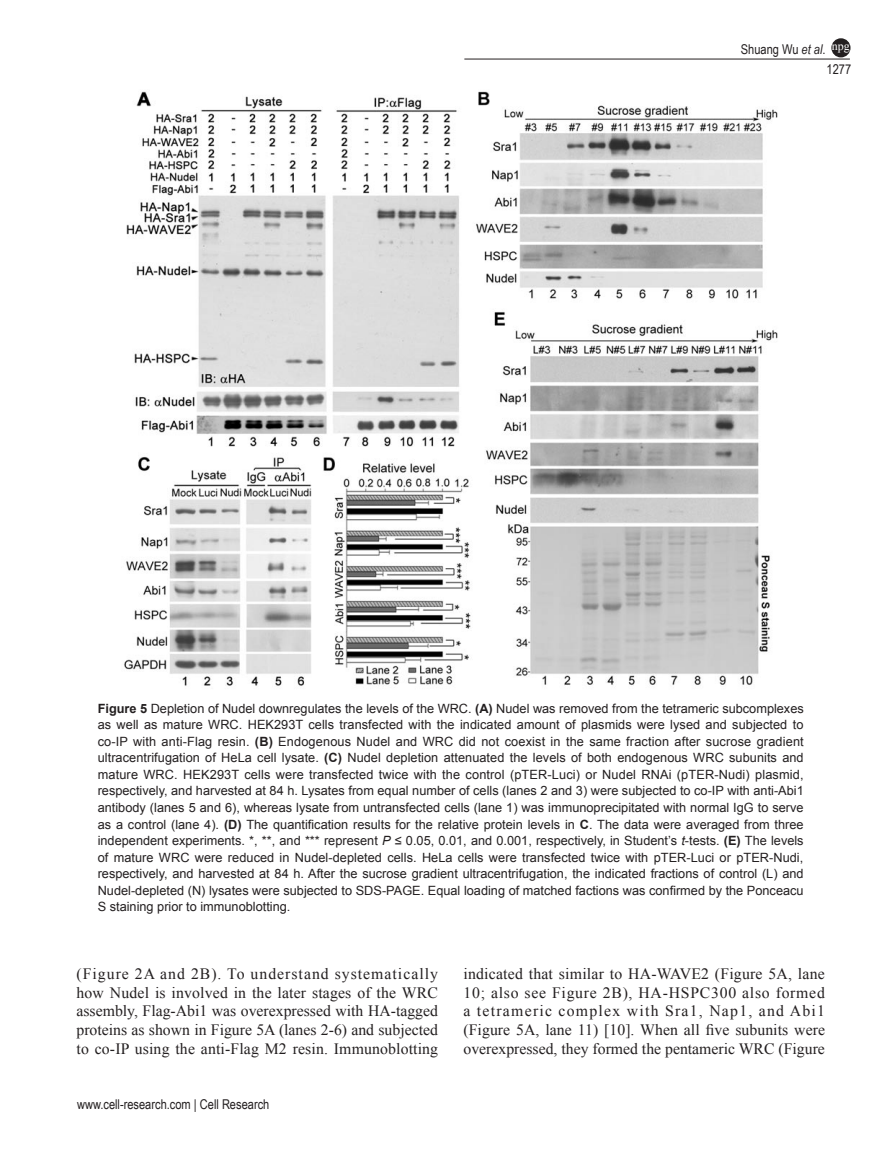
<style>
.page{position:relative;width:893px;height:1170px;background:#fff}
.page>*{position:absolute;margin:0;border:0;box-sizing:border-box;transform-origin:0 0}
.t1{font:15.75px/18.8px "Times New Roman";color:#231f20;text-align:justify}
.t2{font:13.5px "Arial Narrow";color:#231f20}
.t3{font:12.75px/16.5px "Arial";color:#231f20;text-align:justify}
.t4{font:12px "Times New Roman";color:#fff}
.s1{font-style:italic}
.s2{font-weight:700}
</style>
<div class="page">
<hr style="left:464px;top:59px;width:386px;height:1px;background:#231f20">
<div style="left:832px;top:39px;width:18px;height:18px;background:#231f20;border-radius:50%"></div>
<div style="left:831px;top:38px;width:19px;height:19px;border:2px solid #231f20;border-radius:50%"></div>
<img style="left:124px;top:91px;width:654px;height:595px">
<p class="t2" style="left:741px;top:40px;width:86px">Shuang Wu <span class="s1">et al</span>.</p>
<p class="t4" style="left:832px;top:38px;width:19px">npg</p>
<p class="t2" style="left:826px;top:59px;width:26px">1277</p>
<p class="t3" style="left:98px;top:700px;width:708px"><span class="s2">Figure 5</span> Depletion of Nudel downregulates the levels of the WRC. <span class="s2">(A)</span> Nudel was removed from the tetrameric subcomplexes as well as mature WRC. HEK293T cells transfected with the indicated amount of plasmids were lysed and subjected to co-IP with anti-Flag resin. <span class="s2">(B)</span> Endogenous Nudel and WRC did not coexist in the same fraction after sucrose gradient ultracentrifugation of HeLa cell lysate. <span class="s2">(C)</span> Nudel depletion attenuated the levels of both endogenous WRC subunits and mature WRC. HEK293T cells were transfected twice with the control (pTER-Luci) or Nudel RNAi (pTER-Nudi) plasmid, respectively, and harvested at 84 h. Lysates from equal number of cells (lanes 2 and 3) were subjected to co-IP with anti-Abi1 antibody (lanes 5 and 6), whereas lysate from untransfected cells (lane 1) was immunoprecipitated with normal IgG to serve as a control (lane 4). <span class="s2">(D)</span> The quantification results for the relative protein levels in <span class="s2">C</span>. The data were averaged from three independent experiments. *, **, and *** represent <span class="s1">P</span> ≤ 0.05, 0.01, and 0.001, respectively, in Student’s <span class="s1">t</span>-tests. <span class="s2">(E)</span> The levels of mature WRC were reduced in Nudel-depleted cells. HeLa cells were transfected twice with pTER-Luci or pTER-Nudi, respectively, and harvested at 84 h. After the sucrose gradient ultracentrifugation, the indicated fractions of control (L) and Nudel-depleted (N) lysates were subjected to SDS-PAGE. Equal loading of matched factions was confirmed by the Ponceacu S staining prior to immunoblotting.</p>
<p class="t1" style="left:77px;top:963px;width:363px">(Figure 2A and 2B). To understand systematically how Nudel is involved in the later stages of the WRC assembly, Flag-Abi1 was overexpressed with HA-tagged proteins as shown in Figure 5A (lanes 2-6) and subjected to co-IP using the anti-Flag M2 resin. Immunoblotting</p>
<p class="t1" style="left:463px;top:963px;width:363px">indicated that similar to HA-WAVE2 (Figure 5A, lane 10; also see Figure 2B), HA-HSPC300 also formed a tetrameric complex with Sra1, Nap1, and Abi1 (Figure 5A, lane 11) [10]. When all five subunits were overexpressed, they formed the pentameric WRC (Figure</p>
<p class="t2" style="left:77px;top:1094px;width:194px">www.cell-research.com | Cell Research</p>
</div>
